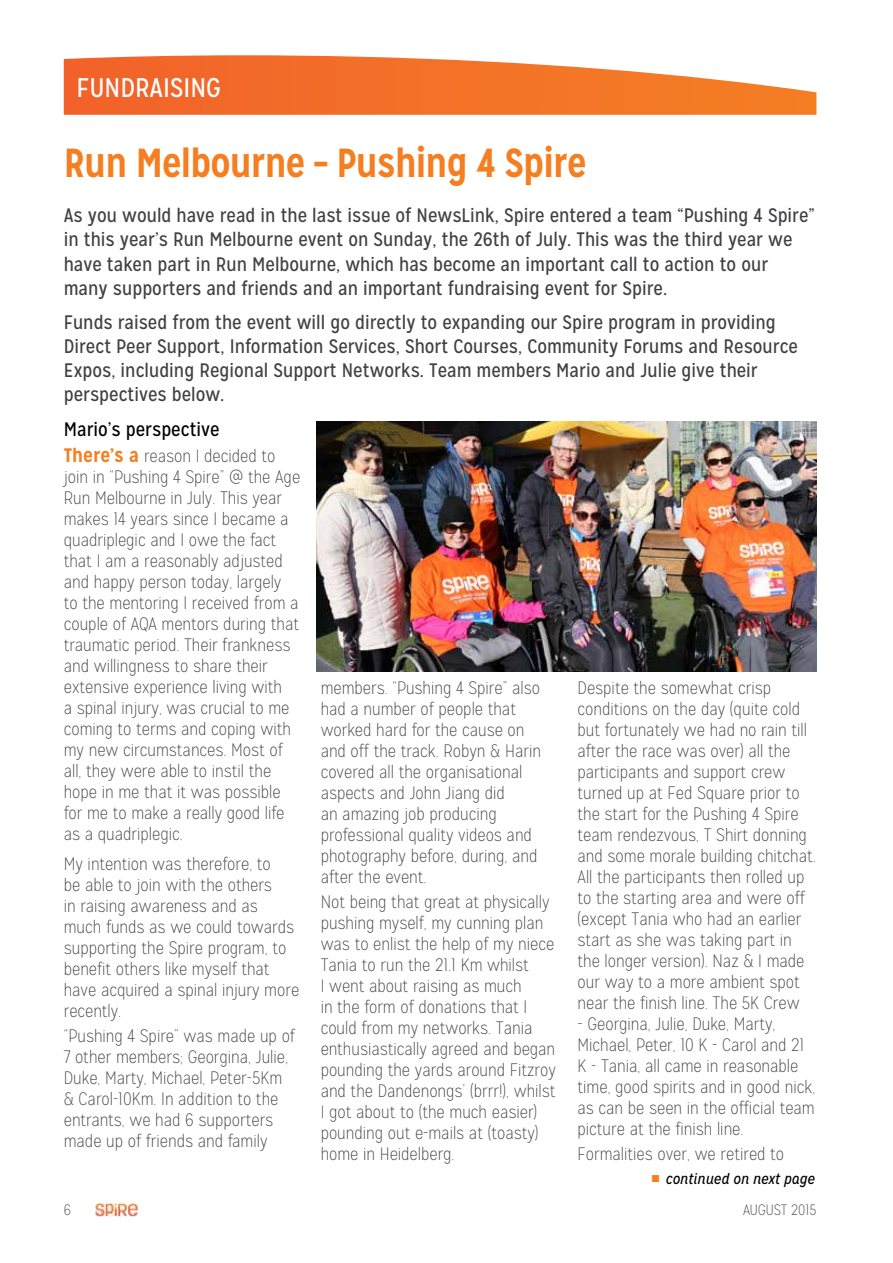
<style>
.page{position:relative;width:893px;height:1263px;background:#fff}
.page>*{position:absolute;margin:0;border:0;box-sizing:border-box;transform-origin:0 0}
.t1{font:700 40.5px "Mission Gothic";letter-spacing:-.02em;color:#f57e20;scale:.95 1}
.t2{font:27px "Mission Gothic";color:#fff}
.t3{font:19.5px/24px "Mission Gothic";color:#414042}
.t4{font:19.5px "Mission Gothic";color:#000}
.t5{font:100 18px/21px "Mission Gothic";color:#414042}
.t6{font:italic 15px "Mission Gothic";color:#000}
.t7{font:100 15px "Mission Gothic";color:#414042}
.s1{font-weight:700;font-size:19.5px;color:#f57e20}
.s2{font-family:"Arial";font-style:normal;color:#f57e20}
</style>
<div class="page">
<img style="left:96px;top:1203px;width:41px;height:13px">
<svg style="left:64px;top:55px;width:752px;height:60px"></svg>
<img style="left:317px;top:421px;width:499px;height:251px">
<h2 class="t2" style="left:77px;top:72px;width:146px">FUNDRAISING</h2>
<h1 class="t1" style="left:64px;top:138px;width:552px">Run Melbourne – Pushing 4 Spire</h1>
<p class="t3" style="left:64px;top:204px;width:752px">As you would have read in the last issue of NewsLink, Spire entered a team “Pushing 4 Spire” in this year’s Run Melbourne event on Sunday, the 26th of July. This was the third year we have taken part in Run Melbourne, which has become an important call to action to our many supporters and friends and an important fundraising event for Spire.</p>
<p class="t3" style="left:64px;top:310px;width:736px">Funds raised from the event will go directly to expanding our Spire program in providing Direct Peer Support, Information Services, Short Courses, Community Forums and Resource Expos, including Regional Support Networks. Team members Mario and Julie give their perspectives below.</p>
<p class="t4" style="left:64px;top:417px;width:157px">Mario’s perspective</p>
<p class="t5" style="left:64px;top:445px;width:238px"><span class="s1">There’s a</span> reason I decided to join in “Pushing 4 Spire” @ the Age<br>Run Melbourne in July. This year makes 14 years since I became a quadriplegic and I owe the fact that I am a reasonably adjusted and happy person today, largely<br>to the mentoring I received from a couple of AQA mentors during that traumatic period. Their frankness and willingness to share their extensive experience living with<br>a spinal injury, was crucial to me coming to terms and coping with my new circumstances. Most of all, they were able to instil the hope in me that it was possible for me to make a really good life as a quadriplegic.</p>
<p class="t5" style="left:64px;top:853px;width:237px">My intention was therefore, to<br>be able to join with the others<br>in raising awareness and as much funds as we could towards supporting the Spire program, to benefit others like myself that have acquired a spinal injury more recently.</p>
<p class="t5" style="left:64px;top:1025px;width:233px">“Pushing 4 Spire” was made up of<br>7 other members; Georgina, Julie,<br>Duke, Marty, Michael, Peter-5Km &amp; Carol-10Km. In addition to the entrants, we had 6 supporters made up of friends and family</p>
<p class="t5" style="left:321px;top:677px;width:222px">members. “Pushing 4 Spire” also had a number of people that worked hard for the cause on and off the track. Robyn &amp; Harin covered all the organisational aspects and John Jiang did<br>an amazing job producing professional quality videos and photography before, during, and after the event.</p>
<p class="t5" style="left:321px;top:892px;width:237px">Not being that great at physically pushing myself, my cunning plan was to enlist the help of my niece<br>Tania to run the 21.1 Km whilst<br>I went about raising as much<br>in the form of donations that I could from my networks. Tania enthusiastically agreed and began pounding the yards around Fitzroy and the Dandenongs’ (brrr!), whilst<br>I got about to (the much easier) pounding out e-mails at (toasty) home in Heidelberg.</p>
<p class="t5" style="left:577px;top:677px;width:240px">Despite the somewhat crisp conditions on the day (quite cold but fortunately we had no rain till after the race was over) all the participants and support crew turned up at Fed Square prior to the start for the Pushing 4 Spire team rendezvous, T Shirt donning and some morale building chitchat.<br>All the participants then rolled up to the starting area and were off (except Tania who had an earlier start as she was taking part in the longer version). Naz &amp; I made our way to a more ambient spot near the finish line. The 5K Crew</p>
<p class="t5" style="left:577px;top:1013px;width:239px">- Georgina, Julie, Duke, Marty,<br>Michael, Peter, 10 K - Carol and 21<br>K - Tania, all came in reasonable time, good spirits and in good nick, as can be seen in the official team picture at the finish line.</p>
<p class="t5" style="left:577px;top:1144px;width:208px">Formalities over, we retired to</p>
<p class="t6" style="left:651px;top:1169px;width:165px"><span class="s2">■</span> continued on next page</p>
<p class="t7" style="left:64px;top:1201px;width:9px">6</p>
<p class="t7" style="left:743px;top:1201px;width:75px">AUGUST 2015</p>
</div>
